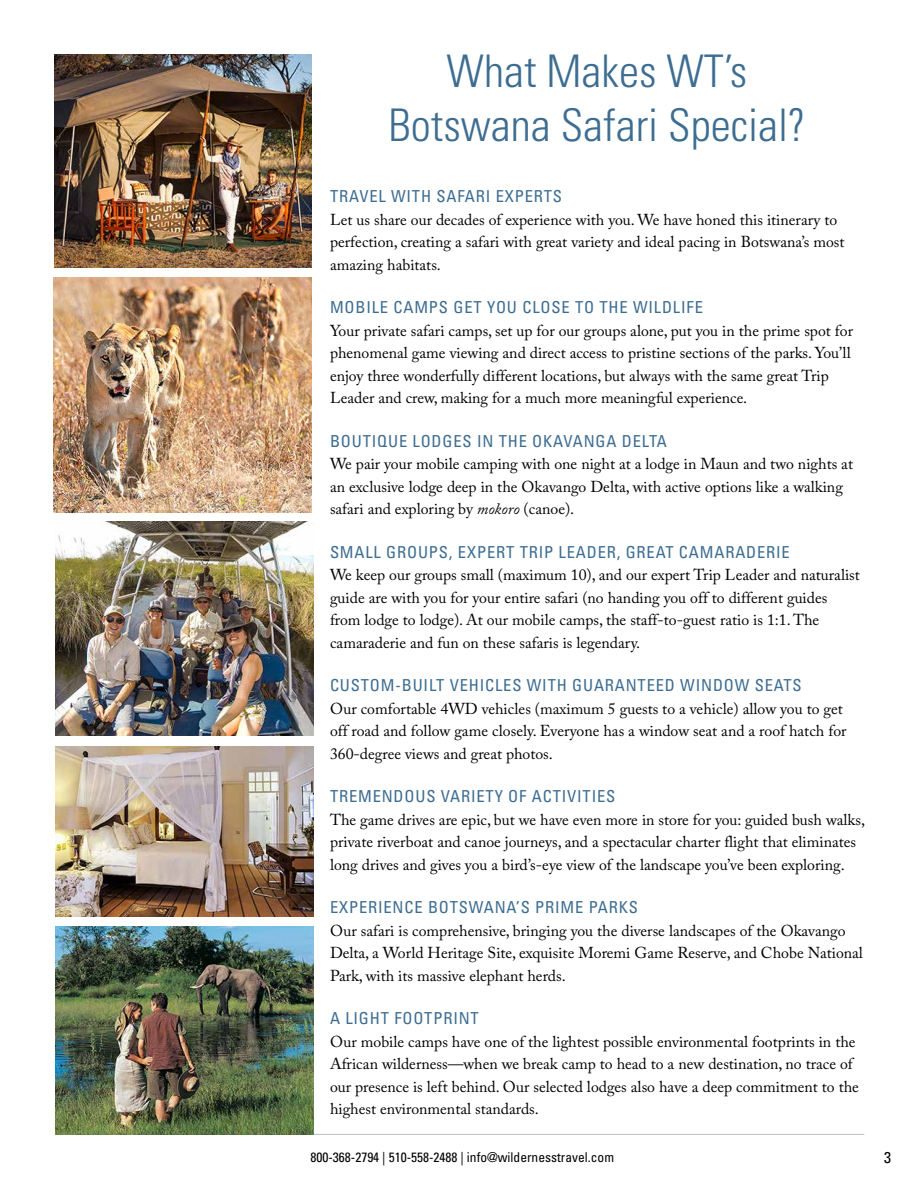
<style>
.page{position:relative;width:918px;height:1188px;background:#fff}
.page>*{position:absolute;margin:0;border:0;box-sizing:border-box;transform-origin:0 0}
.t1{font:300 condensed 45px/54px "Univers LT Std";color:#3d6d91;text-align:center}
.t2{font:condensed 16.5px "Univers LT Std";letter-spacing:.05em;color:#3d6d91}
.t3{font:15.75px/22.5px "Adobe Caslon Pro";color:#000}
.t4{font:condensed 15.75px "Univers LT Std";color:#000}
.t5{font:condensed 13.5px "Univers LT Std";color:#000}
.s1{font-style:italic}
</style>
<div class="page">
<hr style="left:56px;top:1134px;width:808px;height:1px;background:#bcbec0">
<img style="left:55px;top:522px;width:258px;height:213px">
<img style="left:55px;top:746px;width:258px;height:170px">
<img style="left:54px;top:54px;width:258px;height:214px">
<img style="left:55px;top:927px;width:258px;height:208px">
<img style="left:54px;top:277px;width:258px;height:236px">
<h1 class="t1" style="left:388px;top:44px;width:419px">What Makes WT’s<br>Botswana Safari Special?</h1>
<p class="t2" style="left:330px;top:186px;width:234px">TRAVEL WITH SAFARI EXPERTS</p>
<p class="t3" style="left:330px;top:208px;width:516px">Let us share our decades of experience with you. We have honed this itinerary to perfection, creating a safari with great variety and ideal pacing in Botswana’s most amazing habitats.</p>
<p class="t2" style="left:330px;top:297px;width:374px">MOBILE CAMPS GET YOU CLOSE TO THE WILDLIFE</p>
<p class="t3" style="left:330px;top:319px;width:525px">Your private safari camps, set up for our groups alone, put you in the prime spot for phenomenal game viewing and direct access to pristine sections of the parks. You’ll enjoy three wonderfully different locations, but always with the same great Trip Leader and crew, making for a much more meaningful experience.</p>
<p class="t2" style="left:330px;top:430px;width:338px">BOUTIQUE LODGES IN THE OKAVANGA DELTA</p>
<p class="t3" style="left:330px;top:452px;width:525px">We pair your mobile camping with one night at a lodge in Maun and two nights at an exclusive lodge deep in the Okavango Delta, with active options like a walking safari and exploring by <span class="s1">mokoro</span> (canoe).</p>
<p class="t2" style="left:330px;top:541px;width:461px">SMALL GROUPS, EXPERT TRIP LEADER, GREAT CAMARADERIE</p>
<p class="t3" style="left:330px;top:563px;width:531px">We keep our groups small (maximum 10), and our expert Trip Leader and naturalist guide are with you for your entire safari (no handing you off to different guides from lodge to lodge). At our mobile camps, the staff-to-guest ratio is 1:1. The camaraderie and fun on these safaris is legendary.</p>
<p class="t2" style="left:330px;top:675px;width:473px">CUSTOM-BUILT VEHICLES WITH GUARANTEED WINDOW SEATS</p>
<p class="t3" style="left:330px;top:697px;width:518px">Our comfortable 4WD vehicles (maximum 5 guests to a vehicle) allow you to get off road and follow game closely. Everyone has a window seat and a roof hatch for<br>360-degree views and great photos.</p>
<p class="t2" style="left:330px;top:786px;width:287px">TREMENDOUS VARIETY OF ACTIVITIES</p>
<p class="t3" style="left:330px;top:808px;width:537px">The game drives are epic, but we have even more in store for you: guided bush walks, private riverboat and canoe journeys, and a spectacular charter flight that eliminates long drives and gives you a bird’s-eye view of the landscape you’ve been exploring.</p>
<p class="t2" style="left:330px;top:897px;width:309px">EXPERIENCE BOTSWANA’S PRIME PARKS</p>
<p class="t3" style="left:330px;top:919px;width:534px">Our safari is comprehensive, bringing you the diverse landscapes of the Okavango<br>Delta, a World Heritage Site, exquisite Moremi Game Reserve, and Chobe National<br>Park, with its massive elephant herds.</p>
<p class="t2" style="left:330px;top:1008px;width:150px">A LIGHT FOOTPRINT</p>
<p class="t3" style="left:330px;top:1030px;width:530px">Our mobile camps have one of the lightest possible environmental footprints in the African wilderness—when we break camp to head to a new destination, no trace of our presence is left behind. Our selected lodges also have a deep commitment to the highest environmental standards.</p>
<p class="t5" style="left:310px;top:1149px;width:305px">800-368-2794 | 510-558-2488 | info@wildernesstravel.com</p>
<p class="t4" style="left:884px;top:1148px;width:8px">3</p>
</div>
